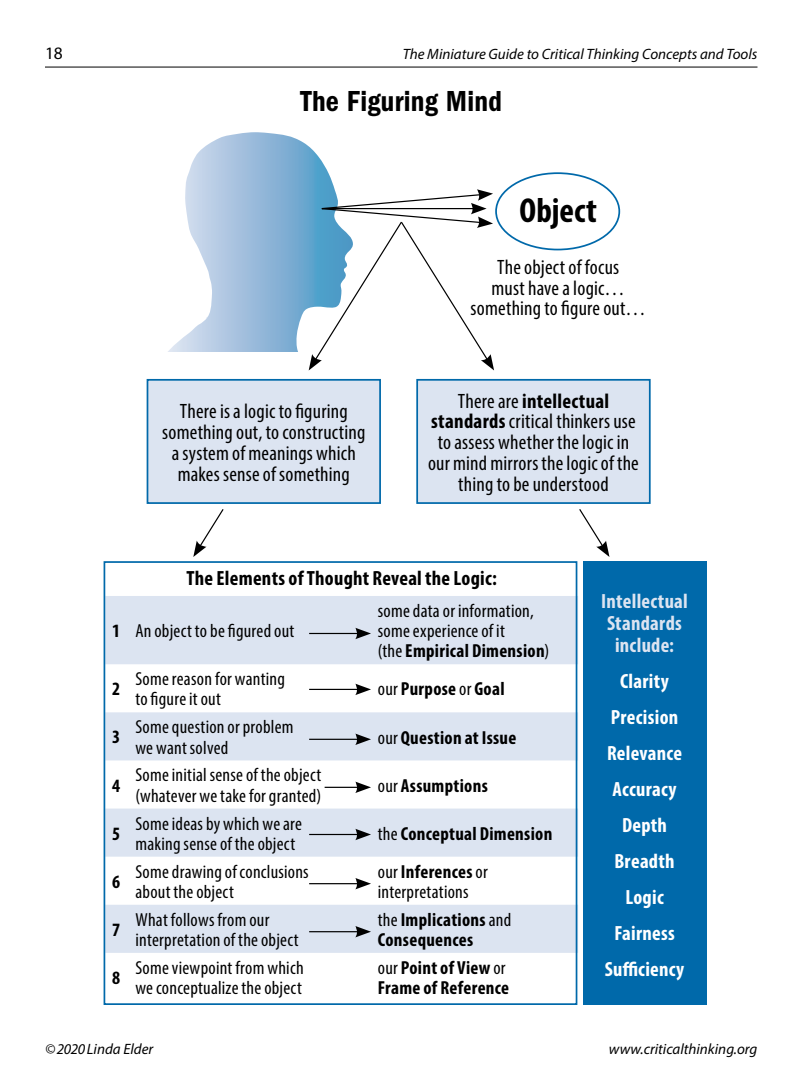
<style>
.page{position:relative;width:810px;height:1080px;background:#fff}
.page>*{position:absolute;margin:0;border:0;box-sizing:border-box;transform-origin:0 0}
.t1{font:700 condensed 34.75px "Myriad Pro";color:#000}
.t2{font:30px "ITC Franklin Gothic Std Dm Cd";letter-spacing:.01em;color:#000;scale:.95 1}
.t3{font:condensed 20.75px/20.8px "Myriad Pro";letter-spacing:.01em;color:#000;text-align:center}
.t4{font:700 condensed 20.5px/36px "Myriad Pro";letter-spacing:.015em;color:#fff;text-align:center}
.t5{font:700 condensed 20.5px "Myriad Pro";letter-spacing:.015em;color:#000}
.t6{font:700 condensed 20.5px/22.2px "Myriad Pro";letter-spacing:.015em;color:#dce4f1;text-align:center}
.t7{font:condensed 19px/20.2px "Myriad Pro";letter-spacing:.015em;color:#000}
.t8{font:700 condensed 19px/20.2px "Myriad Pro";letter-spacing:.015em;color:#000}
.t9{font:17.5px "Myriad Pro";color:#000}
.t10{font:italic 15px "Myriad Pro";color:#000}
.s1{font-weight:700}
.s2{font-weight:400}
</style>
<div class="page">
<hr style="left:45px;top:67px;width:713px;height:1px;background:#000">
<svg style="left:107px;top:596px;width:471px;height:357px;fill:#dce4f1"></svg>
<div style="left:104px;top:561px;width:473px;height:444px;border:2px solid #0069aa"></div>
<div style="left:583px;top:561px;width:123px;height:444px;background:#0069aa"></div>
<hr style="left:309px;top:633px;width:50px;height:1px;background:#000">
<svg style="left:355px;top:628px;width:16px;height:11px"></svg>
<hr style="left:309px;top:689px;width:50px;height:1px;background:#000">
<svg style="left:355px;top:684px;width:16px;height:11px"></svg>
<hr style="left:309px;top:739px;width:50px;height:1px;background:#000">
<svg style="left:355px;top:734px;width:16px;height:11px"></svg>
<hr style="left:325px;top:787px;width:34px;height:1px;background:#000">
<svg style="left:355px;top:782px;width:16px;height:11px"></svg>
<hr style="left:309px;top:834px;width:50px;height:1px;background:#000">
<svg style="left:355px;top:829px;width:16px;height:11px"></svg>
<hr style="left:309px;top:883px;width:50px;height:1px;background:#000">
<svg style="left:355px;top:878px;width:16px;height:11px"></svg>
<hr style="left:309px;top:931px;width:50px;height:1px;background:#000">
<svg style="left:355px;top:926px;width:16px;height:11px"></svg>
<svg style="left:169px;top:132px;width:166px;height:219px"></svg>
<div style="left:495px;top:172px;width:125px;height:78px;border:2px solid #0069aa;border-radius:50%"></div>
<svg style="left:193px;top:509px;width:31px;height:48px"></svg>
<div style="left:147px;top:380px;width:233px;height:123px;background:#dce4f1"></div>
<div style="left:147px;top:379px;width:234px;height:125px;border:2px solid #0069aa"></div>
<div style="left:417px;top:380px;width:233px;height:123px;background:#dce4f1"></div>
<div style="left:416px;top:379px;width:235px;height:125px;border:2px solid #0069aa"></div>
<svg style="left:309px;top:189px;width:185px;height:181px"></svg>
<svg style="left:579px;top:509px;width:30px;height:48px"></svg>
<p class="t9" style="left:45px;top:42px;width:19px">18</p>
<p class="t10" style="left:403px;top:45px;width:356px">The Miniature Guide to Critical Thinking Concepts and Tools</p>
<h2 class="t2" style="left:301px;top:83px;width:213px">The Figuring Mind</h2>
<h1 class="t1" style="left:520px;top:188px;width:79px">Object</h1>
<p class="t3" style="left:471px;top:256px;width:177px">The object of focus<br>must have a logic… something to figure out…</p>
<p class="t3" style="left:162px;top:401px;width:205px">There is a logic to figuring something out, to constructing a system of meanings which makes sense of something</p>
<p class="t3" style="left:428px;top:390px;width:212px">There are <span class="s1">intellectual standards</span> critical thinkers use to assess whether the logic in our mind mirrors the logic of the thing to be understood</p>
<p class="t5" style="left:187px;top:566px;width:312px">The Elements of Thought Reveal the Logic:</p>
<p class="t7" style="left:112px;top:621px;width:184px"><span class="s1">1</span> An object to be figured out</p>
<p class="t7" style="left:378px;top:600px;width:173px">some data or information, some experience of it<br>(the <span class="s1">Empirical Dimension</span>)</p>
<p class="t8" style="left:112px;top:679px;width:10px">2</p>
<p class="t7" style="left:135px;top:669px;width:151px">Some reason for wanting to figure it out</p>
<p class="t8" style="left:378px;top:679px;width:128px"><span class="s2">our</span> Purpose <span class="s2">or</span> Goal</p>
<p class="t8" style="left:112px;top:727px;width:10px">3</p>
<p class="t7" style="left:135px;top:717px;width:160px">Some question or problem we want solved</p>
<p class="t8" style="left:378px;top:727px;width:140px"><span class="s2">our</span> Question at Issue</p>
<p class="t8" style="left:112px;top:775px;width:10px">4</p>
<p class="t7" style="left:135px;top:765px;width:187px">Some initial sense of the object (whatever we take for granted)</p>
<p class="t8" style="left:378px;top:775px;width:112px"><span class="s2">our</span> Assumptions</p>
<p class="t8" style="left:112px;top:823px;width:10px">5</p>
<p class="t7" style="left:135px;top:813px;width:168px">Some ideas by which we are making sense of the object</p>
<p class="t8" style="left:378px;top:823px;width:176px"><span class="s2">the</span> Conceptual Dimension</p>
<p class="t8" style="left:112px;top:871px;width:10px">6</p>
<p class="t7" style="left:135px;top:861px;width:175px">Some drawing of conclusions about the object</p>
<p class="t7" style="left:378px;top:861px;width:111px">our <span class="s1">Inferences</span> or interpretations</p>
<p class="t8" style="left:112px;top:919px;width:10px">7</p>
<p class="t7" style="left:135px;top:909px;width:165px">What follows from our interpretation of the object</p>
<p class="t8" style="left:378px;top:909px;width:135px"><span class="s2">the</span> Implications <span class="s2">and<br></span>Consequences</p>
<p class="t8" style="left:112px;top:967px;width:10px">8</p>
<p class="t7" style="left:135px;top:957px;width:170px">Some viewpoint from which we conceptualize the object</p>
<p class="t8" style="left:378px;top:957px;width:133px"><span class="s2">our</span> Point of View <span class="s2">or<br></span>Frame of Reference</p>
<p class="t6" style="left:601px;top:589px;width:88px">Intellectual<br>Standards include:</p>
<p class="t4" style="left:605px;top:663px;width:81px">Clarity<br>Precision<br>Relevance<br>Accuracy<br>Depth<br>Breadth<br>Logic<br>Fairness<br>Sufficiency</p>
<p class="t10" style="left:45px;top:1039px;width:110px">© 2020 Linda Elder</p>
<p class="t10" style="left:609px;top:1039px;width:150px">www.criticalthinking.org</p>
</div>
